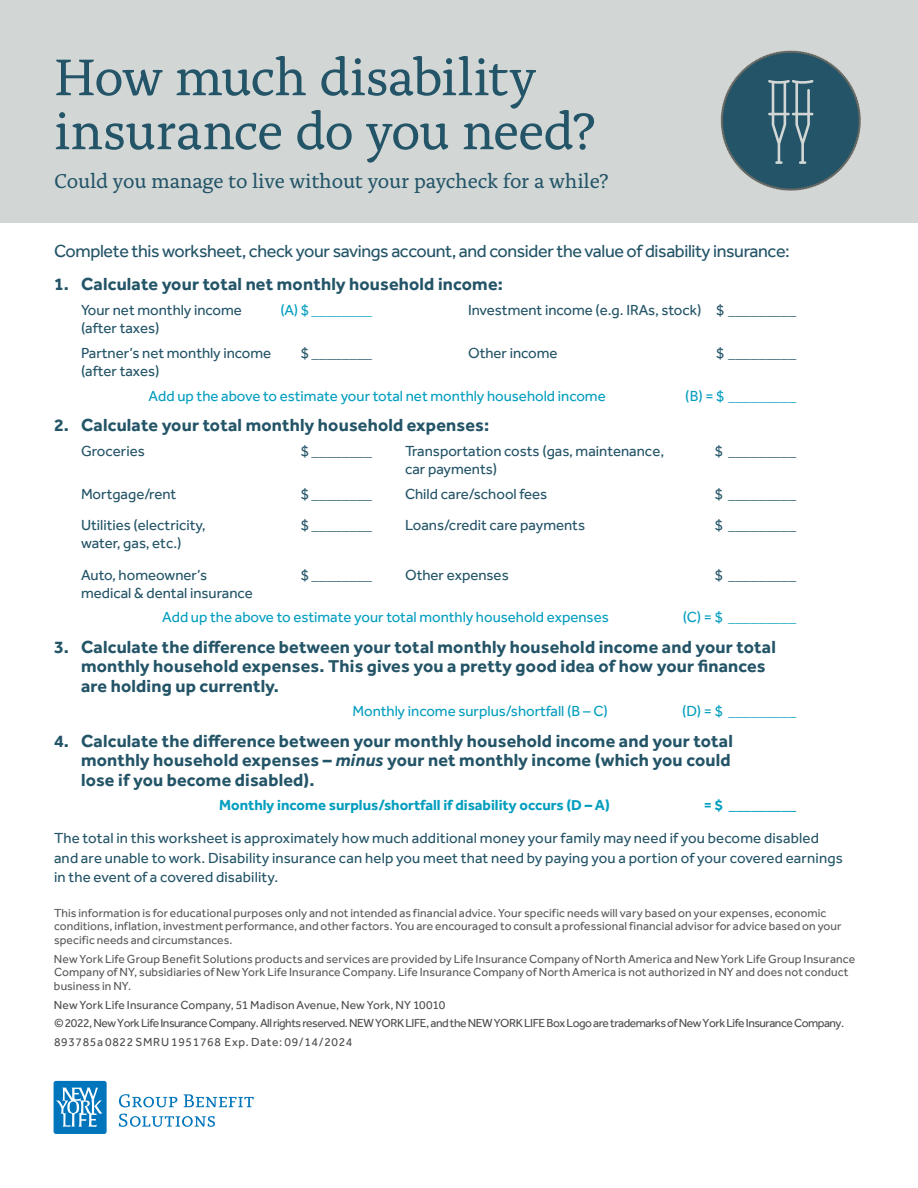
<style>
.page{position:relative;width:918px;height:1188px;background:#fff}
.page>*{position:absolute;margin:0;border:0;box-sizing:border-box;transform-origin:0 0}
.t1{font:54px/54px "Alda Pro";letter-spacing:-.02em;color:#235467}
.t2{font:21px "Alda Pro";letter-spacing:-.01em;color:#235467}
.t3{font:700 18px/19.5px "Effra Pro";letter-spacing:.01em;color:#235467}
.t4{font:18px "Effra Pro";letter-spacing:-.02em;color:#235467}
.t5{font:15px/19.5px "Effra Pro";color:#235467}
.t6{font:15px "Effra Pro";color:#049ebf}
.t7{font:700 15px "Effra Pro";color:#049ebf}
.t8{font:12px/13.5px "Effra Pro";letter-spacing:.01em;color:#58595b}
.t9{font:12px/18.9px "Effra Pro";letter-spacing:-.04em;color:#4d4d4f}
.s1{font-style:italic}
</style>
<div class="page">
<div style="left:0;top:0;width:918px;height:223px;background:#d2d7d6"></div>
<svg style="left:119px;top:1094px;width:58px;height:13px"></svg>
<svg style="left:184px;top:1094px;width:70px;height:13px"></svg>
<svg style="left:119px;top:1114px;width:96px;height:13px"></svg>
<div style="left:54px;top:1081px;width:53px;height:53px;background:#0175bc;border-radius:2px"></div>
<svg style="left:56px;top:1087px;width:46px;height:40px"></svg>
<svg style="left:721px;top:51px;width:140px;height:139px"></svg>
<h1 class="t1" style="left:54px;top:46px;width:543px">How much disability insurance do you need?</h1>
<h2 class="t2" style="left:54px;top:165px;width:556px">Could you manage to live without your paycheck for a while?</h2>
<p class="t4" style="left:54px;top:241px;width:737px">Complete this worksheet, check your savings account, and consider the value of disability insurance:</p>
<p class="t3" style="left:54px;top:274px;width:450px">1. Calculate your total net monthly household income:</p>
<p class="t5" style="left:81px;top:300px;width:162px">Your net monthly income</p>
<p class="t6" style="left:280px;top:301px;width:93px">(A) $ ________</p>
<p class="t5" style="left:468px;top:300px;width:330px">Investment income (e.g. IRAs, stock) $ _________</p>
<p class="t5" style="left:81px;top:316px;width:192px;line-height:24.8px">(after taxes)<br>Partner’s net monthly income</p>
<p class="t5" style="left:301px;top:343px;width:73px">$ ________</p>
<p class="t5" style="left:468px;top:343px;width:91px">Other income</p>
<p class="t5" style="left:716px;top:343px;width:82px">$ _________</p>
<p class="t5" style="left:81px;top:361px;width:80px">(after taxes)</p>
<p class="t6" style="left:149px;top:387px;width:459px">Add up the above to estimate your total net monthly household income</p>
<p class="t6" style="left:685px;top:387px;width:113px">(B) = $ _________</p>
<p class="t3" style="left:54px;top:415px;width:437px">2. Calculate your total monthly household expenses:</p>
<p class="t5" style="left:81px;top:441px;width:65px">Groceries</p>
<p class="t5" style="left:301px;top:441px;width:73px">$ ________</p>
<p class="t5" style="left:405px;top:441px;width:261px">Transportation costs (gas, maintenance,</p>
<p class="t5" style="left:715px;top:441px;width:83px">$ _________</p>
<p class="t5" style="left:405px;top:459px;width:94px">car payments)</p>
<p class="t5" style="left:81px;top:484px;width:97px">Mortgage/rent</p>
<p class="t5" style="left:301px;top:484px;width:73px">$ ________</p>
<p class="t5" style="left:405px;top:484px;width:144px">Child care/school fees</p>
<p class="t5" style="left:715px;top:484px;width:83px">$ _________</p>
<p class="t5" style="left:81px;top:515px;width:126px">Utilities (electricity,</p>
<p class="t5" style="left:301px;top:515px;width:73px">$ ________</p>
<p class="t5" style="left:405px;top:515px;width:182px">Loans/credit care payments</p>
<p class="t5" style="left:715px;top:515px;width:83px">$ _________</p>
<p class="t5" style="left:81px;top:527px;width:128px;line-height:31.5px">water, gas, etc.)<br>Auto, homeowner’s</p>
<p class="t5" style="left:301px;top:565px;width:73px">$ ________</p>
<p class="t5" style="left:405px;top:565px;width:105px">Other expenses</p>
<p class="t5" style="left:715px;top:565px;width:83px">$ _________</p>
<p class="t5" style="left:81px;top:583px;width:173px">medical &amp; dental insurance</p>
<p class="t6" style="left:162px;top:608px;width:448px">Add up the above to estimate your total monthly household expenses</p>
<p class="t6" style="left:683px;top:608px;width:115px">(C) = $ _________</p>
<p class="t3" style="left:81px;top:636px;width:696px;text-indent:-27px">3. Calculate the difference between your total monthly household income and your total monthly household expenses. This gives you a pretty good idea of how your finances are holding up currently.</p>
<p class="t6" style="left:352px;top:703px;width:257px">Monthly income surplus/shortfall (B – C)</p>
<p class="t6" style="left:682px;top:703px;width:116px">(D) = $ _________</p>
<p class="t3" style="left:81px;top:730px;width:653px;text-indent:-27px">4. Calculate the difference between your monthly household income and your total monthly household expenses – <span class="s1">minus</span> your net monthly income (which you could lose if you become disabled).</p>
<p class="t7" style="left:219px;top:796px;width:392px">Monthly income surplus/shortfall if disability occurs (D – A)</p>
<p class="t7" style="left:704px;top:796px;width:94px">= $ _________</p>
<p class="t5" style="left:54px;top:828px;width:790px">The total in this worksheet is approximately how much additional money your family may need if you become disabled and are unable to work. Disability insurance can help you meet that need by paying you a portion of your covered earnings in the event of a covered disability.</p>
<p class="t8" style="left:54px;top:906px;width:789px">This information is for educational purposes only and not intended as financial advice. Your specific needs will vary based on your expenses, economic conditions, inflation, investment performance, and other factors. You are encouraged to consult a professional financial advisor for advice based on your specific needs and circumstances.</p>
<p class="t8" style="left:54px;top:952px;width:803px">New York Life Group Benefit Solutions products and services are provided by Life Insurance Company of North America and New York Life Group Insurance<br>Company of NY, subsidiaries of New York Life Insurance Company. Life Insurance Company of North America is not authorized in NY and does not conduct business in NY.</p>
<p class="t9" style="left:54px;top:995px;width:792px">New York Life Insurance Company, 51 Madison Avenue, New York, NY 10010<br>© 2022, New York Life Insurance Company. All rights reserved. NEW YORK LIFE, and the NEW YORK LIFE Box Logo are trademarks of New York Life Insurance Company.<br>893785a 0822 SMRU 1951768 Exp. Date: 09/14/2024</p>
</div>
